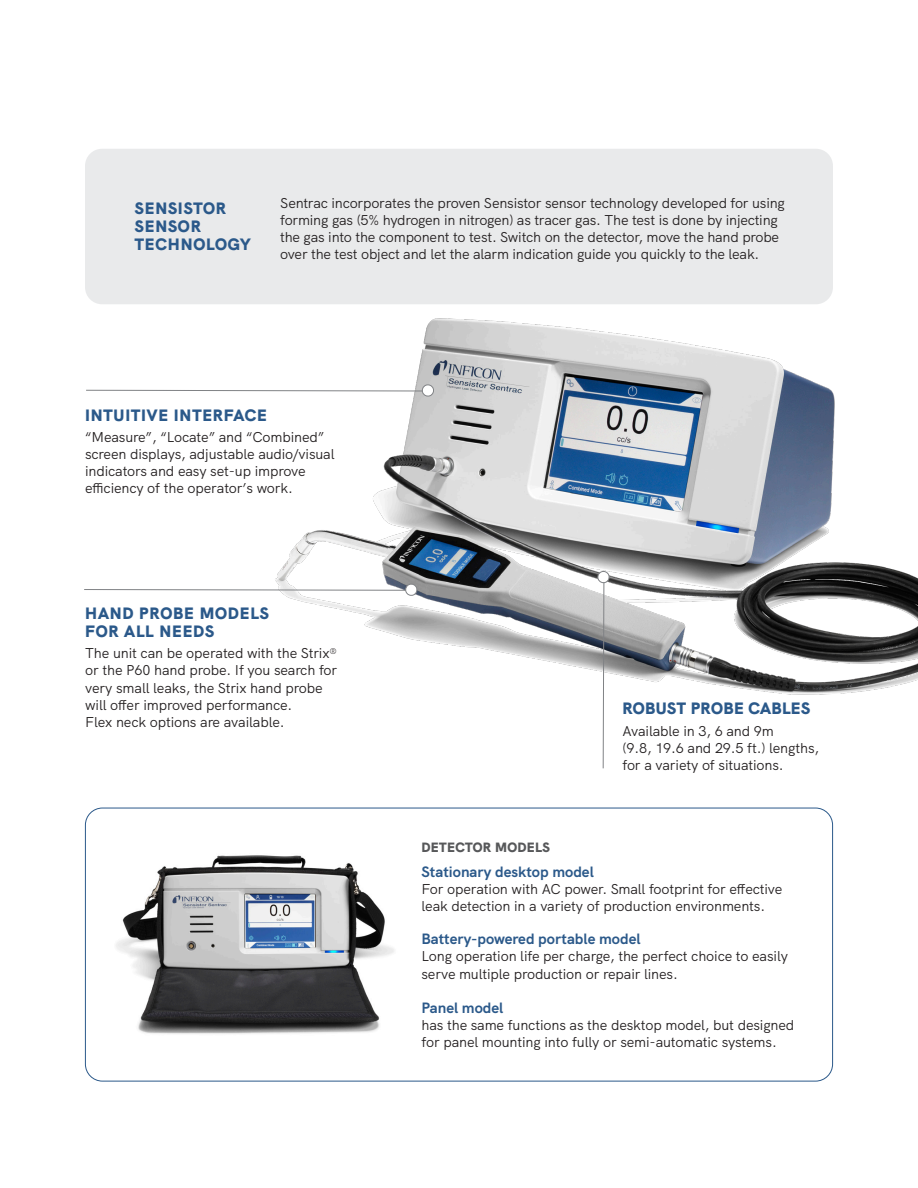
<style>
.page{position:relative;width:918px;height:1188px;background:#fff}
.page>*{position:absolute;margin:0;border:0;box-sizing:border-box;transform-origin:0 0}
.Headline_3{font:900 16.5px/18px "HK Grotesk";letter-spacing:.05em;color:#2b598a}
.Headline_3-2{font:900 16.5px "HK Grotesk";letter-spacing:.025em;color:#2b598a}
.Subheading_1{font:700 15px "HK Grotesk";color:#2b598a}
.Body{font:14.25px/17.1px "HK Grotesk";letter-spacing:-.01em;color:#231f20}
.Headline_2{font:900 13.5px "HK Grotesk";letter-spacing:.025em;color:#57585a}
</style>
<div class="page">
<img style="left:275px;top:297px;width:643px;height:398px">
<div style="left:85px;top:149px;width:748px;height:155px;background:#e9eaeb;border-radius:17px"></div>
<svg style="left:86px;top:384px;width:349px;height:14px"></svg>
<svg style="left:597px;top:570px;width:14px;height:199px"></svg>
<svg style="left:84px;top:583px;width:335px;height:14px"></svg>
<img style="left:116px;top:855px;width:278px;height:179px">
<p class="Headline_3" style="left:135px;top:198px;width:117px">SENSISTOR<br>SENSOR<br>TECHNOLOGY</p>
<p class="Body" style="left:280px;top:193px;width:506px">Sentrac incorporates the proven Sensistor sensor technology developed for using forming gas (5% hydrogen in nitrogen) as tracer gas. The test is done by injecting the gas into the component to test. Switch on the detector, move the hand probe over the test object and let the alarm indication guide you quickly to the leak.</p>
<p class="Headline_3" style="left:85px;top:404px;width:183px">INTUITIVE INTERFACE</p>
<p class="Body" style="left:85px;top:427px;width:251px">“Measure”, “Locate” and “Combined” screen displays, adjustable audio/visual indicators and easy set-up improve efficiency of the operator’s work.</p>
<p class="Headline_3" style="left:85px;top:603px;width:185px">HAND PROBE MODELS<br>FOR ALL NEEDS</p>
<p class="Body" style="left:85px;top:644px;width:254px">The unit can be operated with the Strix<sup>® </sup>or the P60 hand probe. If you search for very small leaks, the Strix hand probe will offer improved performance.<br>Flex neck options are available.</p>
<p class="Headline_3-2" style="left:622px;top:696px;width:189px">ROBUST PROBE CABLES</p>
<p class="Body" style="left:622px;top:721px;width:198px">Available in 3, 6 and 9m<br>(9.8, 19.6 and 29.5 ft.) lengths, for a variety of situations.</p>
<p class="Headline_2" style="left:422px;top:836px;width:130px">DETECTOR MODELS</p>
<p class="Subheading_1" style="left:422px;top:860px;width:174px">Stationary desktop model</p>
<p class="Body" style="left:422px;top:879px;width:362px">For operation with AC power. Small footprint for effective leak detection in a variety of production environments.</p>
<p class="Subheading_1" style="left:422px;top:927px;width:221px">Battery-powered portable model</p>
<p class="Body" style="left:422px;top:946px;width:368px;line-height:18px">Long operation life per charge, the perfect choice to easily serve multiple production or repair lines.</p>
<p class="Subheading_1" style="left:422px;top:996px;width:83px">Panel model</p>
<p class="Body" style="left:422px;top:1015px;width:374px">has the same functions as the desktop model, but designed for panel mounting into fully or semi-automatic systems.</p>
</div>
